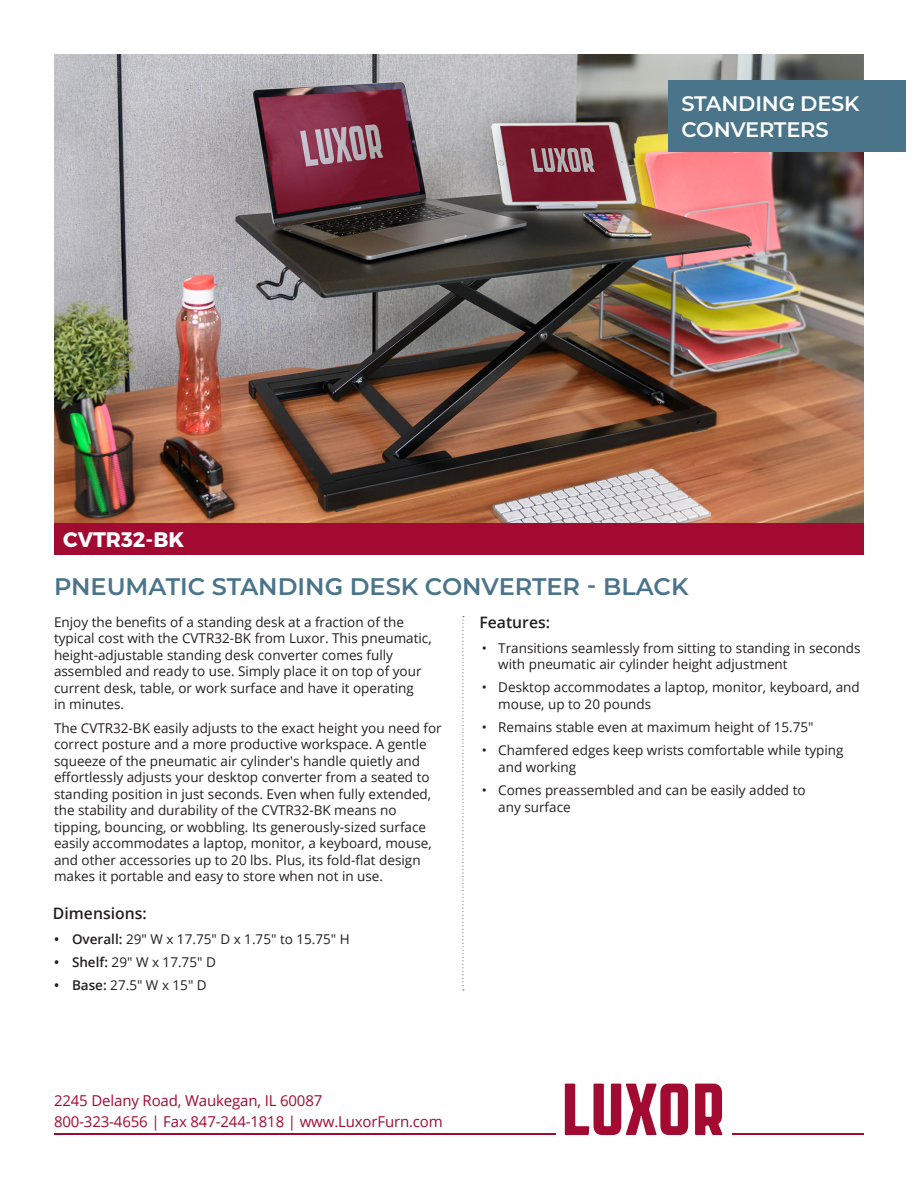
<style>
.page{position:relative;width:918px;height:1188px;background:#fff}
.page>*{position:absolute;margin:0;border:0;box-sizing:border-box;transform-origin:0 0}
.Cover_Headline_-_Col{font:600 24px "Montserrat";color:#49748a}
.Category_Bar_Headlin{font:600 21px/25.2px "Montserrat";letter-spacing:-.01em;color:#fff}
.Small_Headline_cover{font:700 21px "Montserrat";color:#fff}
.Description_Text{font:600 15.75px "Open Sans";color:#231f20}
.Footer_Contact_info{font:15px "Open Sans";letter-spacing:-.01em;color:#a30a32}
.Description_Text-2{font:13.5px/16.5px "Open Sans";color:#231f20}
.s1{font-weight:600}
</style>
<div class="page">
<img style="left:54px;top:54px;width:810px;height:470px">
<svg style="left:462px;top:616px;width:2px;height:375px"></svg>
<div style="left:54px;top:524px;width:810px;height:31px;background:#a30a32"></div>
<div style="left:669px;top:80px;width:237px;height:72px;background:#49748a"></div>
<svg style="left:565px;top:1084px;width:123px;height:51px"></svg>
<svg style="left:695px;top:1084px;width:28px;height:51px"></svg>
<hr style="left:54px;top:1134px;width:501px;height:1px;background:#a30a32">
<hr style="left:732px;top:1134px;width:132px;height:1px;background:#a30a32">
<p class="Small_Headline_cover" style="left:63px;top:523px;width:123px">CVTR32-BK</p>
<p class="Category_Bar_Headlin" style="left:681px;top:90px;width:180px">STANDING DESK<br>CONVERTERS</p>
<p class="Cover_Headline_-_Col" style="left:54px;top:569px;width:636px">PNEUMATIC STANDING DESK CONVERTER - BLACK</p>
<p class="Description_Text-2" style="left:54px;top:613px;width:379px">Enjoy the benefits of a standing desk at a fraction of the typical cost with the CVTR32-BK from Luxor. This pneumatic, height-adjustable standing desk converter comes fully assembled and ready to use. Simply place it on top of your current desk, table, or work surface and have it operating<br>in minutes.</p>
<p class="Description_Text-2" style="left:54px;top:719px;width:389px">The CVTR32-BK easily adjusts to the exact height you need for correct posture and a more productive workspace. A gentle squeeze of the pneumatic air cylinder's handle quietly and effortlessly adjusts your desktop converter from a seated to standing position in just seconds. Even when fully extended, the stability and durability of the CVTR32-BK means no tipping, bouncing, or wobbling. Its generously-sized surface easily accommodates a laptop, monitor, a keyboard, mouse, and other accessories up to 20 lbs. Plus, its fold-flat design makes it portable and easy to store when not in use.</p>
<p class="Description_Text" style="left:53px;top:902px;width:95px">Dimensions:</p>
<p class="Description_Text-2" style="left:54px;top:930px;width:297px"><span class="s1">• Overall:</span> 29" W x 17.75" D x 1.75" to 15.75" H</p>
<p class="Description_Text-2" style="left:54px;top:954px;width:163px"><span class="s1">• Shelf:</span> 29" W x 17.75" D</p>
<p class="Description_Text-2" style="left:54px;top:977px;width:154px"><span class="s1">• Base:</span> 27.5" W x 15" D</p>
<p class="Description_Text" style="left:480px;top:611px;width:72px">Features:</p>
<p class="Description_Text-2" style="left:498px;top:639px;width:364px;text-indent:-16px">• Transitions seamlessly from sitting to standing in seconds with pneumatic air cylinder height adjustment</p>
<p class="Description_Text-2" style="left:498px;top:679px;width:363px;text-indent:-16px">• Desktop accommodates a laptop, monitor, keyboard, and mouse, up to 20 pounds</p>
<p class="Description_Text-2" style="left:482px;top:719px;width:333px">• Remains stable even at maximum height of 15.75"</p>
<p class="Description_Text-2" style="left:498px;top:742px;width:347px;text-indent:-16px">• Chamfered edges keep wrists comfortable while typing and working</p>
<p class="Description_Text-2" style="left:498px;top:782px;width:309px;text-indent:-16px">• Comes preassembled and can be easily added to any surface</p>
<p class="Footer_Contact_info" style="left:54px;top:1090px;width:270px">2245 Delany Road, Waukegan, IL 60087</p>
<p class="Footer_Contact_info" style="left:54px;top:1111px;width:390px">800-323-4656 | Fax 847-244-1818 | www.LuxorFurn.com</p>
</div>
